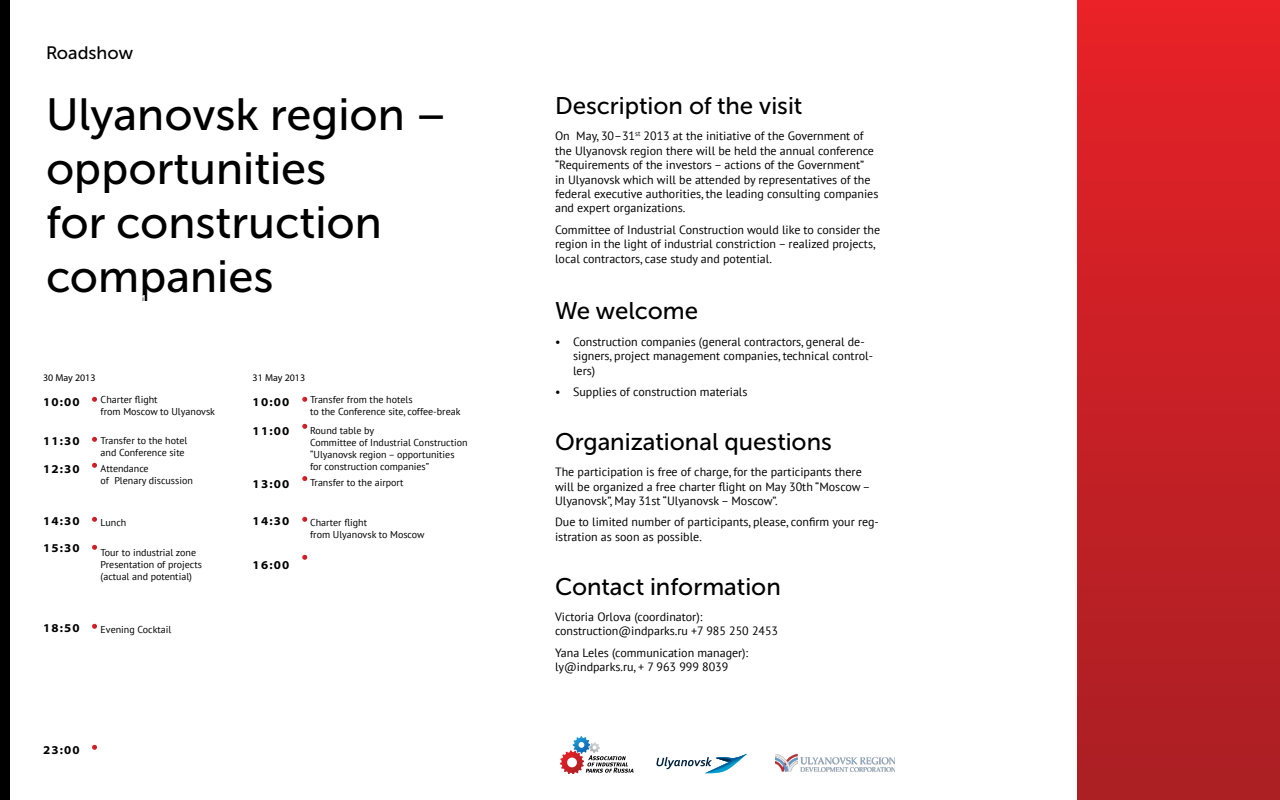
<style>
.page{position:relative;width:1280px;height:800px;background:#fff}
.page>*{position:absolute;margin:0;border:0;box-sizing:border-box;transform-origin:0 0}
.t1{font:45px/54px "Museo Sans Cyrl 500";color:#000}
.t2{font:24px "Museo Sans Cyrl 500";color:#000}
.t3{font:18px "Museo Sans Cyrl 500";color:#000}
.t4{font:12px/14.4px "PT Sans";color:#000}
.t5{font:700 semi-expanded 12px "Myriad Pro";letter-spacing:.1em;color:#000}
.t6{font:10px/12px "PT Sans";color:#000}
.t7{font:10px "Myriad Pro";color:#000}
</style>
<div class="page">
<div style="left:0;top:0;width:10px;height:800px;background:#000"></div>
<div style="left:1078px;top:0;width:202px;height:800px;background:linear-gradient(to bottom,#e72127,#a91f24)"></div>
<svg style="left:560px;top:736px;width:74px;height:38px"></svg>
<svg style="left:92px;top:397px;width:5px;height:5px"></svg>
<svg style="left:92px;top:437px;width:5px;height:5px"></svg>
<svg style="left:92px;top:463px;width:5px;height:5px"></svg>
<svg style="left:92px;top:517px;width:5px;height:5px"></svg>
<svg style="left:92px;top:545px;width:5px;height:5px"></svg>
<svg style="left:92px;top:624px;width:5px;height:5px"></svg>
<svg style="left:92px;top:745px;width:5px;height:5px"></svg>
<svg style="left:302px;top:397px;width:5px;height:5px"></svg>
<svg style="left:302px;top:424px;width:5px;height:5px"></svg>
<svg style="left:302px;top:476px;width:5px;height:5px"></svg>
<svg style="left:302px;top:517px;width:5px;height:5px"></svg>
<svg style="left:302px;top:555px;width:5px;height:5px"></svg>
<img style="left:774px;top:753px;width:121px;height:19px">
<svg style="left:656px;top:754px;width:91px;height:19px"></svg>
<h3 class="t3" style="left:46px;top:42px;width:89px">Roadshow</h3>
<h1 class="t1" style="left:46px;top:88px;width:402px">Ulyanovsk region – opportunities<br>for construction companies</h1>
<p class="t7" style="left:43px;top:372px;width:54px">30 May 2013</p>
<p class="t7" style="left:253px;top:372px;width:54px">31 May 2013</p>
<p class="t5" style="left:43px;top:394px;width:38px">10:00</p>
<p class="t5" style="left:253px;top:394px;width:38px">10:00</p>
<p class="t5" style="left:43px;top:433px;width:38px">11:30</p>
<p class="t6" style="left:101px;top:394px;width:116px">Charter flight<br>from Moscow to Ulyanovsk</p>
<p class="t6" style="left:310px;top:394px;width:152px">Transfer from the hotels<br>to the Conference site, coffee-break</p>
<p class="t6" style="left:101px;top:435px;width:88px">Transfer to the hotel and Conference site</p>
<p class="t6" style="left:310px;top:425px;width:159px">Round table by<br>Committee of Industrial Construction “Ulyanovsk region – opportunities for construction companies”</p>
<p class="t5" style="left:253px;top:423px;width:38px">11:00</p>
<p class="t6" style="left:101px;top:462px;width:94px">Attendance<br>of Plenary discussion</p>
<p class="t5" style="left:43px;top:461px;width:38px">12:30</p>
<p class="t6" style="left:310px;top:476px;width:95px">Transfer to the airport</p>
<p class="t5" style="left:253px;top:476px;width:38px">13:00</p>
<p class="t5" style="left:43px;top:513px;width:38px">14:30</p>
<p class="t5" style="left:253px;top:513px;width:38px">14:30</p>
<p class="t5" style="left:43px;top:541px;width:38px">15:30</p>
<p class="t5" style="left:253px;top:557px;width:38px">16:00</p>
<p class="t6" style="left:101px;top:516px;width:27px">Lunch</p>
<p class="t6" style="left:101px;top:547px;width:103px">Tour to industrial zone<br>Presentation of projects (actual and potential)</p>
<p class="t5" style="left:43px;top:620px;width:38px">18:50</p>
<p class="t6" style="left:101px;top:624px;width:72px">Evening Cocktail</p>
<p class="t6" style="left:310px;top:516px;width:116px">Charter flight<br>from Ulyanovsk to Moscow</p>
<p class="t5" style="left:43px;top:742px;width:38px">23:00</p>
<h2 class="t2" style="left:555px;top:93px;width:249px">Description of the visit</h2>
<p class="t4" style="left:555px;top:129px;width:325px">On May, 30–31<sup>st</sup> 2013 at the initiative of the Government of the Ulyanovsk region there will be held the annual conference “Requirements of the investors – actions of the Government”<br>in Ulyanovsk which will be attended by representatives of the federal executive authorities, the leading consulting companies and expert organizations.</p>
<p class="t4" style="left:555px;top:222px;width:327px">Committee of Industrial Construction would like to consider the region in the light of industrial constriction – realized projects, local contractors, case study and potential.</p>
<h2 class="t2" style="left:555px;top:298px;width:145px">We welcome</h2>
<p class="t4" style="left:573px;top:334px;width:301px;text-indent:-18px">• Construction companies (general contractors, general de&shy;signers, project management companies, technical control&shy;lers)</p>
<p class="t4" style="left:555px;top:384px;width:194px">• Supplies of construction materials</p>
<h2 class="t2" style="left:555px;top:428px;width:278px">Organizational questions</h2>
<p class="t4" style="left:555px;top:465px;width:317px">The participation is free of charge, for the participants there will be organized a free charter flight on May 30th “Moscow –<br>Ulyanovsk”, May 31st “Ulyanovsk – Moscow”.</p>
<p class="t4" style="left:555px;top:515px;width:325px">Due to limited number of participants, please, confirm your reg&shy;istration as soon as possible.</p>
<h2 class="t2" style="left:555px;top:573px;width:227px">Contact information</h2>
<p class="t4" style="left:555px;top:609px;width:225px">Victoria Orlova (coordinator): construction@indparks.ru +7 985 250 2453</p>
<p class="t4" style="left:555px;top:645px;width:195px">Yana Leles (communication manager): ly@indparks.ru, + 7 963 999 8039</p>
</div>
